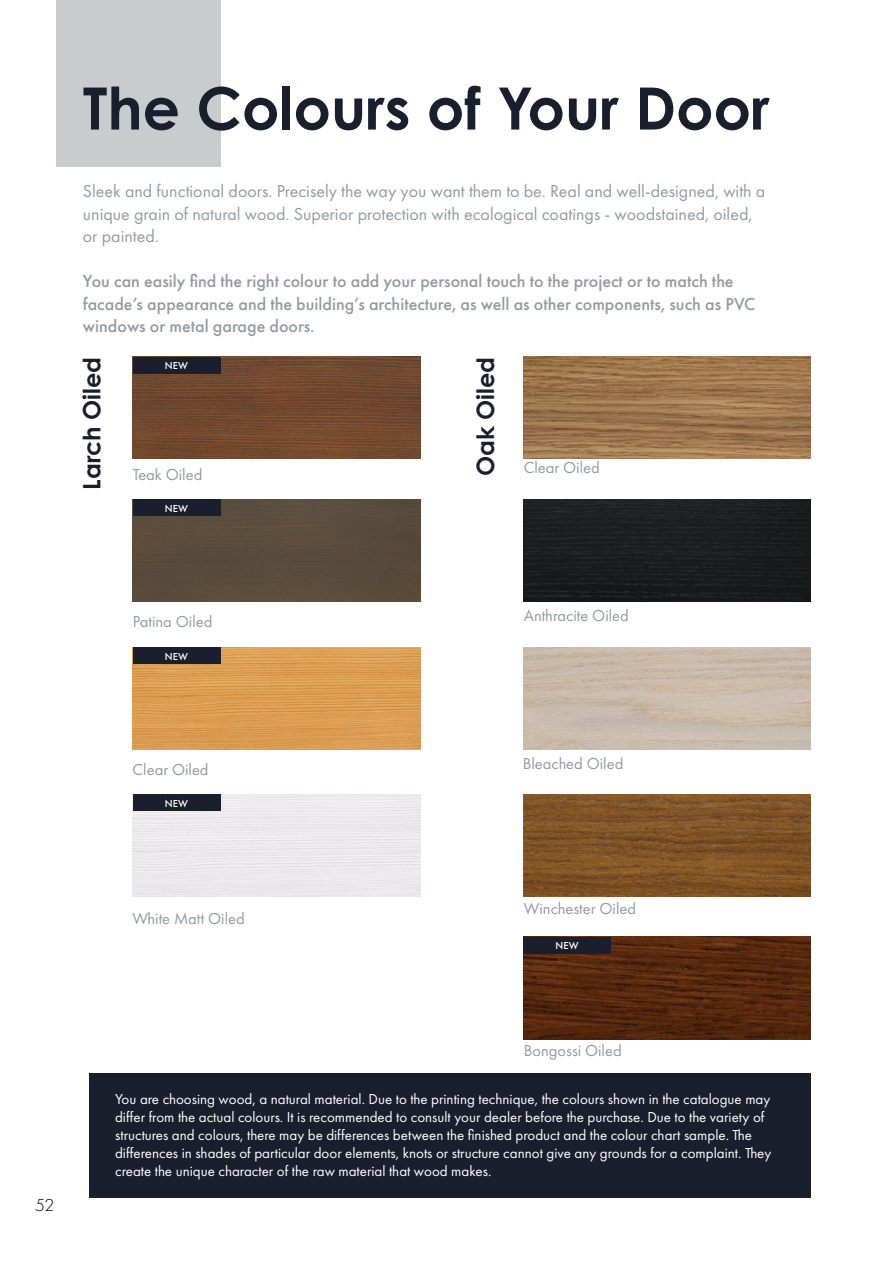
<style>
.page{position:relative;width:893px;height:1263px;background:#fff}
.page>*{position:absolute;margin:0;border:0;box-sizing:border-box;transform-origin:0 0}
.t1{font:700 58.5px "Century Gothic Pro";color:#191f2d}
.t2{font:700 24px "Century Gothic Pro";color:#191f2d}
.t3{font:500 18px/22.5px "Futura PT";color:#939aa0}
.t4{font:18px/22.5px "Futura PT";color:#939aa0}
.t5{font:300 18px "Futura PT";color:#000}
.t6{font:16.5px "Futura PT";color:#939aa0}
.t7{font:15px/18px "Futura PT";color:#fff}
.t8{font:500 10.5px "Futura PT";letter-spacing:.01em;color:#fff}
</style>
<div class="page">
<div style="left:89px;top:1073px;width:722px;height:124px;background:#191f2d"></div>
<div style="left:56px;top:0;width:164px;height:167px;background:#c9cccf"></div>
<img style="left:133px;top:357px;width:287px;height:102px">
<img style="left:133px;top:647px;width:287px;height:102px">
<div style="left:133px;top:794px;width:287px;height:102px;background:#ebe9ec"></div>
<div style="left:133px;top:499px;width:287px;height:102px;background:#5a4c3b"></div>
<img style="left:523px;top:357px;width:288px;height:102px">
<img style="left:523px;top:647px;width:288px;height:102px">
<img style="left:523px;top:794px;width:288px;height:102px">
<img style="left:523px;top:937px;width:288px;height:102px">
<img style="left:523px;top:499px;width:288px;height:102px">
<div style="left:133px;top:357px;width:87px;height:16px;background:#191f2d"></div>
<div style="left:524px;top:937px;width:87px;height:16px;background:#191f2d"></div>
<div style="left:133px;top:499px;width:87px;height:17px;background:#191f2d"></div>
<div style="left:133px;top:647px;width:87px;height:17px;background:#191f2d"></div>
<div style="left:133px;top:794px;width:87px;height:17px;background:#191f2d"></div>
<h1 class="t1" style="left:83px;top:72px;width:688px">The Colours of Your Door</h1>
<p class="t4" style="left:83px;top:180px;width:684px">Sleek and functional doors. Precisely the way you want them to be. Real and well-designed, with a unique grain of natural wood. Superior protection with ecological coatings - woodstained, oiled, or painted.</p>
<p class="t3" style="left:83px;top:270px;width:674px">You can easily find the right colour to add your personal touch to the project or to match the facade’s appearance and the building’s architecture, as well as other components, such as PVC windows or metal garage doors.</p>
<h2 class="t2" style="left:77px;top:490px;width:134px;rotate:-90deg">Larch Oiled</h2>
<h2 class="t2" style="left:471px;top:476px;width:121px;rotate:-90deg">Oak Oiled</h2>
<p class="t8" style="left:165px;top:359px;width:25px">NEW</p>
<p class="t6" style="left:524px;top:458px;width:78px">Clear Oiled</p>
<p class="t6" style="left:133px;top:464px;width:71px">Teak Oiled</p>
<p class="t8" style="left:165px;top:502px;width:25px">NEW</p>
<p class="t6" style="left:133px;top:612px;width:81px">Patina Oiled</p>
<p class="t8" style="left:165px;top:650px;width:25px">NEW</p>
<p class="t6" style="left:524px;top:605px;width:107px">Anthracite Oiled</p>
<p class="t5" style="left:35px;top:1195px;width:21px">52</p>
<p class="t6" style="left:133px;top:760px;width:78px">Clear Oiled</p>
<p class="t8" style="left:165px;top:797px;width:25px">NEW</p>
<p class="t6" style="left:133px;top:908px;width:114px">White Matt Oiled</p>
<p class="t6" style="left:523px;top:754px;width:102px">Bleached Oiled</p>
<p class="t6" style="left:524px;top:899px;width:114px">Winchester Oiled</p>
<p class="t8" style="left:555px;top:939px;width:25px">NEW</p>
<p class="t6" style="left:524px;top:1040px;width:99px">Bongossi Oiled</p>
<p class="t7" style="left:115px;top:1090px;width:658px">You are choosing wood, a natural material. Due to the printing technique, the colours shown in the catalogue may differ from the actual colours. It is recommended to consult your dealer before the purchase. Due to the variety of structures and colours, there may be differences between the finished product and the colour chart sample. The differences in shades of particular door elements, knots or structure cannot give any grounds for a complaint. They create the unique character of the raw material that wood makes.</p>
</div>
